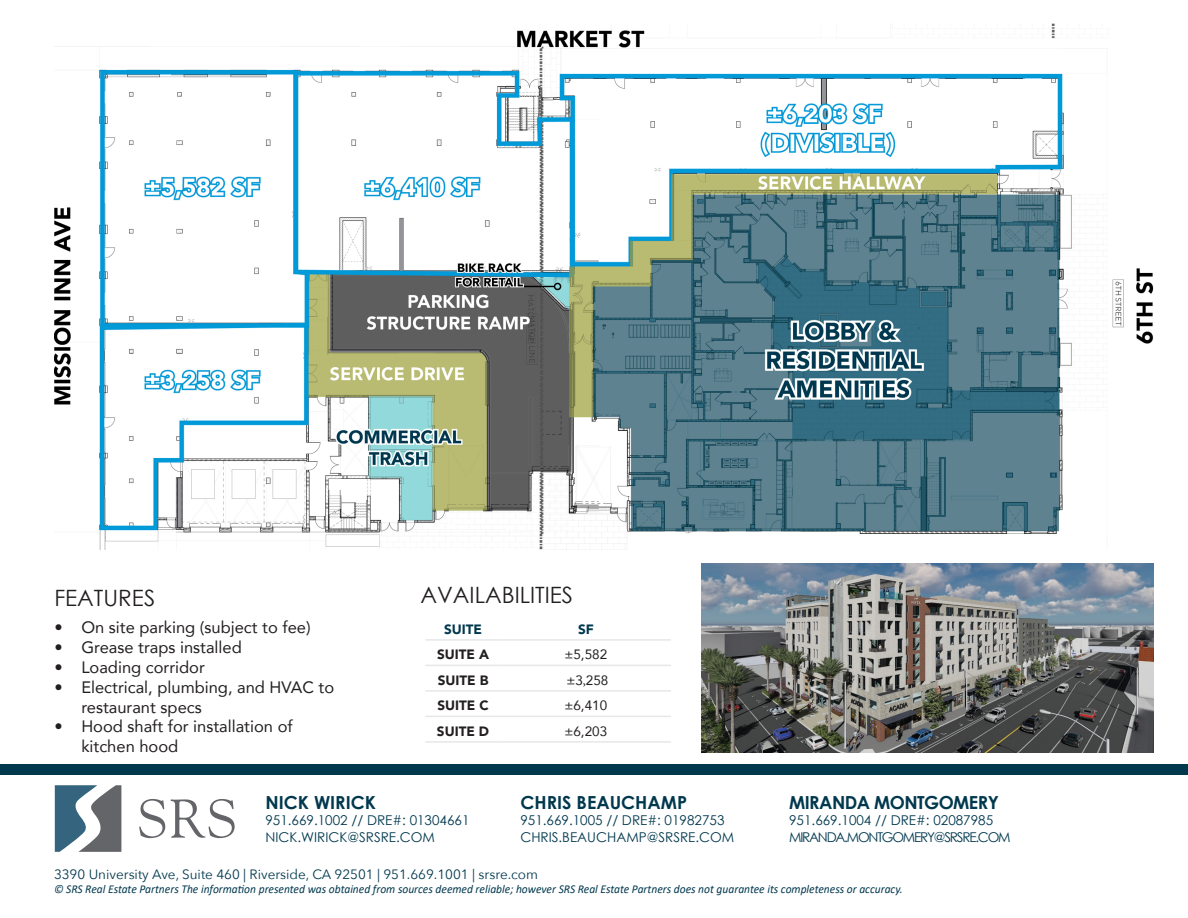
<style>
.page{position:relative;width:1188px;height:918px;background:#fff}
.page>*{position:absolute;margin:0;border:0;box-sizing:border-box;transform-origin:0 0}
.t1{font:22.5px "Century Gothic";color:#231f20}
.t2{font:700 18px "Century Gothic";color:#00384e}
.t3{font:700 18px "Century Gothic";letter-spacing:-.03em;color:#00384e}
.t4{font:16.5px/19.8px "Avenir";color:#231f20}
.t5{font:13.5px/16.2px "Century Gothic";color:#00384e}
.t6{font:13.5px "Avenir Next";color:#00384e}
.t7{font:13.5px/16.2px "Century Gothic";letter-spacing:-.09em;color:#00384e}
.t8{font:900 13.5px "Avenir";color:#231f20}
.t9{font:13.5px "Avenir";color:#231f20}
.t10{font:900 13.5px "Avenir";color:#00384e}
.t11{font:italic 12px "Calibri";color:#00384e;scale:.96 1}
.s1{font-family:"Minion Pro"}
</style>
<div class="page">
<hr style="left:425px;top:665px;width:76px;height:1px;background:#e6e7e9">
<hr style="left:501px;top:665px;width:170px;height:1px;background:#e6e7e9">
<hr style="left:425px;top:690px;width:76px;height:2px;background:#e6e7e9">
<hr style="left:501px;top:690px;width:170px;height:2px;background:#e6e7e9">
<hr style="left:425px;top:716px;width:76px;height:1px;background:#e6e7e9">
<hr style="left:501px;top:716px;width:170px;height:1px;background:#e6e7e9">
<hr style="left:425px;top:741px;width:76px;height:2px;background:#e6e7e9">
<hr style="left:501px;top:741px;width:170px;height:2px;background:#e6e7e9">
<hr style="left:425px;top:639px;width:76px;height:2px;background:#e6e7e9">
<hr style="left:501px;top:639px;width:170px;height:2px;background:#e6e7e9">
<img style="left:701px;top:564px;width:452px;height:188px">
<div style="left:0;top:765px;width:1188px;height:10px;background:#00384e"></div>
<svg style="left:139px;top:799px;width:96px;height:39px"></svg>
<svg style="left:55px;top:785px;width:66px;height:67px"></svg>
<img style="left:54px;top:23px;width:1099px;height:527px">
<p class="t1" style="left:54px;top:582px;width:102px">FEATURES</p>
<p class="t4" style="left:54px;top:617px;width:258px">• On site parking (subject to fee)</p>
<p class="t4" style="left:54px;top:637px;width:189px">• Grease traps installed</p>
<p class="t4" style="left:54px;top:657px;width:152px">• Loading corridor</p>
<p class="t4" style="left:81px;top:677px;width:254px;text-indent:-27px">• Electrical, plumbing, and HVAC to restaurant specs</p>
<p class="t4" style="left:81px;top:716px;width:213px;text-indent:-27px">• Hood shaft for installation of kitchen hood</p>
<p class="t1" style="left:421px;top:579px;width:154px">AVAILABILITIES</p>
<p class="t10" style="left:444px;top:618px;width:40px">SUITE</p>
<p class="t10" style="left:578px;top:618px;width:17px">SF</p>
<p class="t8" style="left:437px;top:643px;width:54px">SUITE A</p>
<p class="t9" style="left:565px;top:644px;width:44px">±5,582</p>
<p class="t8" style="left:438px;top:669px;width:52px">SUITE B</p>
<p class="t9" style="left:566px;top:669px;width:44px">±3<span class="s1">,</span>258</p>
<p class="t8" style="left:437px;top:694px;width:53px">SUITE C</p>
<p class="t9" style="left:565px;top:695px;width:44px">±6,410</p>
<p class="t8" style="left:437px;top:720px;width:54px">SUITE D</p>
<p class="t9" style="left:565px;top:720px;width:44px">±6,203</p>
<h2 class="t2" style="left:265px;top:789px;width:112px">NICK WIRICK</h2>
<p class="t5" style="left:265px;top:812px;width:206px">951.669.1002 // DRE#: 01304661<br>NICK.WIRICK@SRSRE.COM</p>
<h2 class="t2" style="left:520px;top:789px;width:168px">CHRIS BEAUCHAMP</h2>
<p class="t5" style="left:520px;top:812px;width:215px">951.669.1005 // DRE#: 01982753<br>CHRIS.BEAUCHAMP@SRSRE.COM</p>
<h2 class="t3" style="left:789px;top:789px;width:211px">MIRANDA MONTGOMERY</h2>
<p class="t7" style="left:789px;top:812px;width:223px">951.669.1004 // DRE#: 02087985<br>MIRANDA.MONTGOMERY@SRSRE.COM</p>
<p class="t6" style="left:54px;top:863px;width:486px">3390 University Ave, Suite 460 | Riverside, CA 92501 | 951.669.1001 | srsre.com</p>
<p class="t11" style="left:54px;top:881px;width:886px">© SRS Real Estate Partners The information presented was obtained from sources deemed reliable; however SRS Real Estate Partners does not guarantee its completeness or accuracy.</p>
</div>
